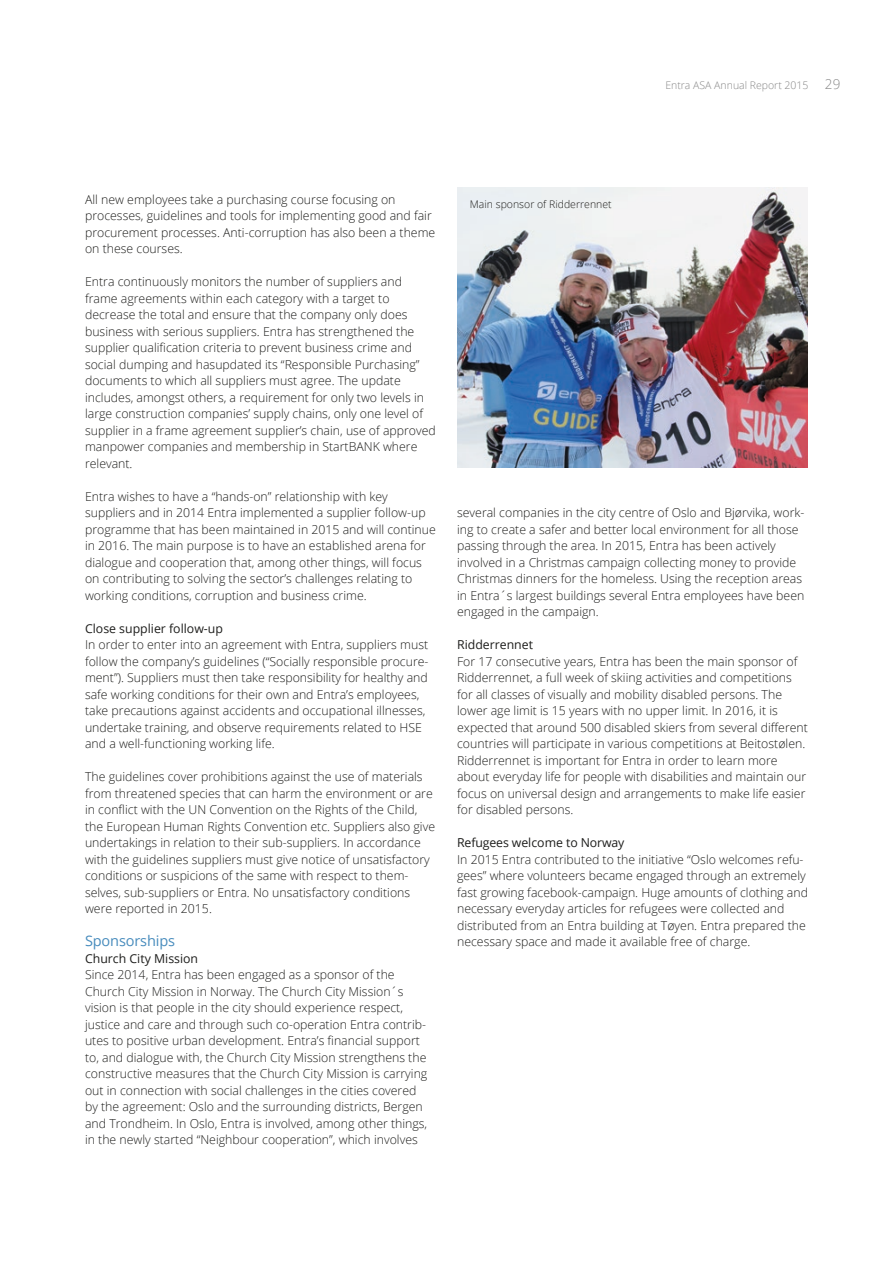
<style>
.page{position:relative;width:893px;height:1263px;background:#fff}
.page>*{position:absolute;margin:0;border:0;box-sizing:border-box;transform-origin:0 0}
.t1{font:14.55px "Open Sans";letter-spacing:-.01em;color:#488cbd}
.t2{font:300 12.3px/16.5px "Open Sans";color:#1d1d1b}
.t3{font:12.3px "Open Sans";color:#1d1d1b}
.t4{font:300 10.5px "Open Sans";color:#878787}
.t5{font:300 10.5px "Open Sans";color:#1d1d1b}
.s1{font-size:13.5px}
</style>
<div class="page">
<img style="left:457px;top:187px;width:351px;height:281px">
<p class="t4" style="left:665px;top:78px;width:176px">Entra ASA Annual Report 2015 <span class="s1">29</span></p>
<p class="t2" style="left:85px;top:191px;width:352px">All new employees take a purchasing course focusing on processes, guidelines and tools for implementing good and fair procurement processes. Anti-corruption has also been a theme on these courses.</p>
<p class="t2" style="left:85px;top:273px;width:352px">Entra continuously monitors the number of suppliers and frame agreements within each category with a target to decrease the total and ensure that the company only does business with serious suppliers. Entra has strengthened the supplier qualification criteria to prevent business crime and social dumping and hasupdated its “Responsible Purchasing” documents to which all suppliers must agree. The update includes, amongst others, a requirement for only two levels in large construction companies’ supply chains, only one level of supplier in a frame agreement supplier’s chain, use of approved manpower companies and membership in StartBANK where relevant.</p>
<p class="t2" style="left:85px;top:488px;width:352px">Entra wishes to have a “hands-on” relationship with key suppliers and in 2014 Entra implemented a supplier follow-up programme that has been maintained in 2015 and will continue in 2016. The main purpose is to have an established arena for dialogue and cooperation that, among other things, will focus on contributing to solving the sector’s challenges relating to working conditions, corruption and business crime.</p>
<p class="t3" style="left:85px;top:620px;width:139px">Close supplier follow-up</p>
<p class="t2" style="left:85px;top:636px;width:345px">In order to enter into an agreement with Entra, suppliers must follow the company’s guidelines (“Socially responsible procure&shy;ment”). Suppliers must then take responsibility for healthy and safe working conditions for their own and Entra’s employees, take precautions against accidents and occupational illnesses, undertake training, and observe requirements related to HSE and a well-functioning working life.</p>
<p class="t2" style="left:85px;top:768px;width:352px">The guidelines cover prohibitions against the use of materials from threatened species that can harm the environment or are in conflict with the UN Convention on the Rights of the Child, the European Human Rights Convention etc. Suppliers also give undertakings in relation to their sub-suppliers. In accordance with the guidelines suppliers must give notice of unsatisfactory conditions or suspicions of the same with respect to them&shy;selves, sub-suppliers or Entra. No unsatisfactory conditions were reported in 2015.</p>
<p class="t1" style="left:85px;top:931px;width:92px">Sponsorships</p>
<p class="t3" style="left:85px;top:950px;width:115px">Church City Mission</p>
<p class="t2" style="left:85px;top:966px;width:344px">Since 2014, Entra has been engaged as a sponsor of the Church City Mission in Norway. The Church City Mission´s vision is that people in the city should experience respect, justice and care and through such co-operation Entra contrib&shy;utes to positive urban development. Entra’s financial support to, and dialogue with, the Church City Mission strengthens the constructive measures that the Church City Mission is carrying out in connection with social challenges in the cities covered by the agreement: Oslo and the surrounding districts, Bergen and Trondheim. In Oslo, Entra is involved, among other things, in the newly started “Neighbour cooperation”, which involves</p>
<p class="t5" style="left:470px;top:197px;width:143px">Main sponsor of Ridderrennet</p>
<p class="t2" style="left:457px;top:504px;width:349px">several companies in the city centre of Oslo and Bjørvika, work&shy;ing to create a safer and better local environment for all those passing through the area. In 2015, Entra has been actively involved in a Christmas campaign collecting money to provide Christmas dinners for the homeless. Using the reception areas in Entra´s largest buildings several Entra employees have been engaged in the campaign.</p>
<p class="t3" style="left:457px;top:636px;width:77px">Ridderrennet</p>
<p class="t2" style="left:457px;top:653px;width:352px">For 17 consecutive years, Entra has been the main sponsor of Ridderrennet, a full week of skiing activities and competitions for all classes of visually and mobility disabled persons. The lower age limit is 15 years with no upper limit. In 2016, it is expected that around 500 disabled skiers from several different countries will participate in various competitions at Beitostølen.<br>Ridderrennet is important for Entra in order to learn more about everyday life for people with disabilities and maintain our focus on universal design and arrangements to make life easier for disabled persons.</p>
<p class="t3" style="left:457px;top:834px;width:169px">Refugees welcome to Norway</p>
<p class="t2" style="left:457px;top:851px;width:352px">In 2015 Entra contributed to the initiative “Oslo welcomes refu&shy;gees” where volunteers became engaged through an extremely fast growing facebook-campaign. Huge amounts of clothing and necessary everyday articles for refugees were collected and distributed from an Entra building at Tøyen. Entra prepared the necessary space and made it available free of charge.</p>
</div>
